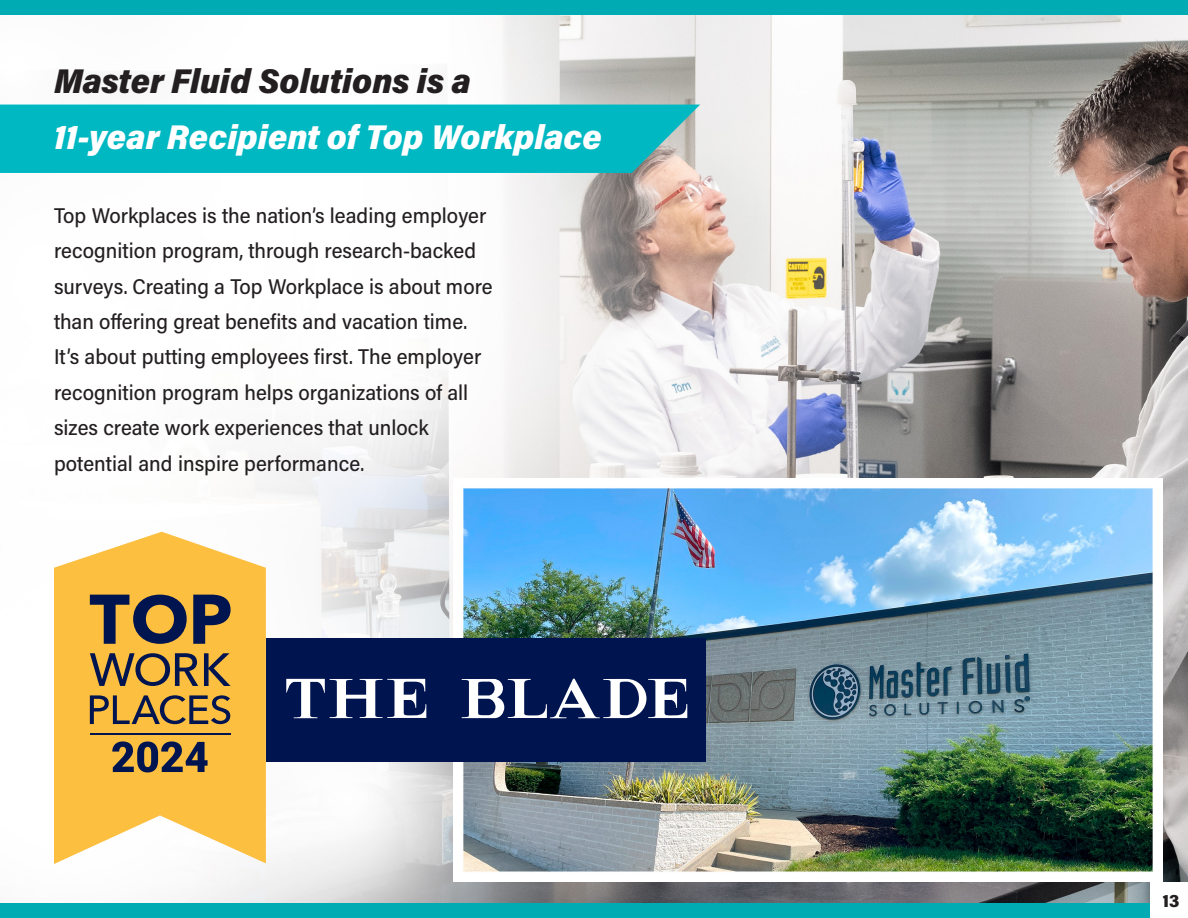
<style>
.page{position:relative;width:1188px;height:918px;background:#fff}
.page>*{position:absolute;margin:0;border:0;box-sizing:border-box;transform-origin:0 0}
.t1{font:34.5px "Acumin Variable Concept";color:#fff}
.t2{font:34.5px "Acumin Variable Concept";color:#231f20}
.t3{font:21.45px/35.4px "Acumin Variable Concept";color:#231f20}
.t4{font:18px "Acumin Variable Concept";color:#231f20}
</style>
<div class="page">
<img style="left:0;top:14px;width:1188px;height:890px">
<div style="left:0;top:0;width:1188px;height:14px;background:#00abb4"></div>
<div style="left:0;top:904px;width:1150px;height:14px;background:#00abb4"></div>
<div style="left:1150px;top:882px;width:38px;height:36px;background:#fff"></div>
<div style="left:0;top:105px;width:700px;height:68px;background:#00b8c2"></div>
<img style="left:453px;top:478px;width:710px;height:404px">
<div style="left:266px;top:638px;width:439px;height:123px;background:#00144f"></div>
<svg style="left:54px;top:532px;width:212px;height:332px;fill:#fcbf40"></svg>
<div style="left:133px;top:595px;width:54px;height:49px;background:#00144f;border-radius:50%"></div>
<svg style="left:135px;top:653px;width:35px;height:33px"></svg>
<svg style="left:90px;top:595px;width:39px;height:49px;background:#8c7346"></svg>
<svg style="left:90px;top:653px;width:45px;height:33px"></svg>
<svg style="left:204px;top:653px;width:27px;height:33px"></svg>
<svg style="left:175px;top:653px;width:23px;height:33px"></svg>
<div style="left:146px;top:605px;width:28px;height:29px;background:#fcbf40;border-radius:50%"></div>
<div style="left:140px;top:657px;width:25px;height:25px;background:#fcbf40;border-radius:50%"></div>
<svg style="left:90px;top:695px;width:140px;height:29px;background:#a68544"></svg>
<svg style="left:193px;top:595px;width:38px;height:49px;background:#665948"></svg>
<hr style="left:90px;top:733px;width:140px;height:2px;background:#00144f">
<svg style="left:112px;top:741px;width:96px;height:31px;background:#786547"></svg>
<svg style="left:286px;top:679px;width:140px;height:39px"></svg>
<svg style="left:462px;top:679px;width:225px;height:39px"></svg>
<h1 class="t2" style="left:54px;top:57px;width:418px">Master Fluid Solutions is a</h1>
<h1 class="t1" style="left:54px;top:114px;width:549px">11-year Recipient of Top Workplace</h1>
<p class="t3" style="left:54px;top:197px;width:440px">Top Workplaces is the nation’s leading employer recognition program, through research-backed surveys. Creating a Top Workplace is about more than offering great benefits and vacation time.<br>It’s about putting employees first. The employer recognition program helps organizations of all sizes create work experiences that unlock potential and inspire performance.</p>
<p class="t4" style="left:1163px;top:888px;width:18px">13</p>
</div>
